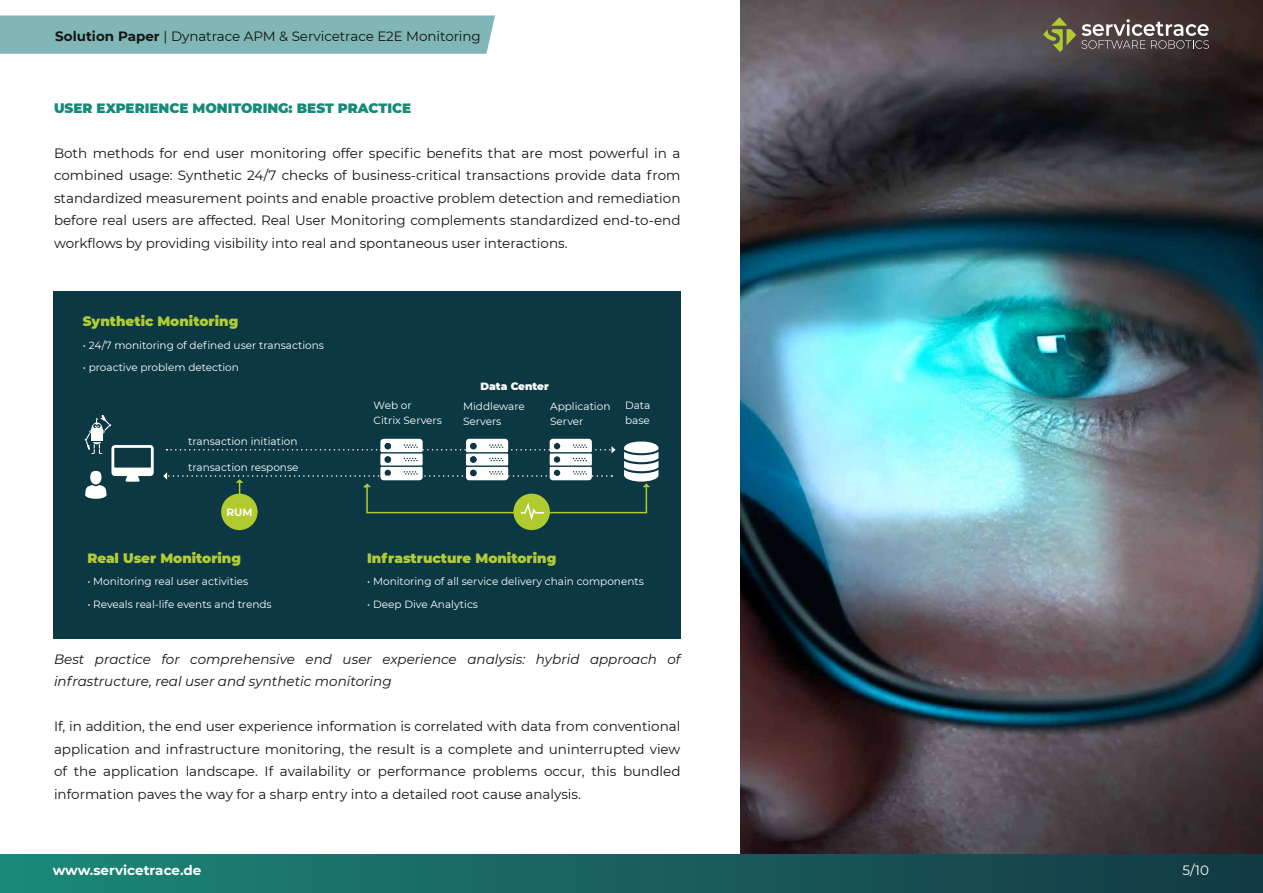
<style>
.page{position:relative;width:1263px;height:893px;background:#fff}
.page>*{position:absolute;margin:0;border:0;box-sizing:border-box;transform-origin:0 0}
.t1{font:13.5px/22.5px "Montserrat";color:#141414;text-align:justify}
.t2{font:italic 13.5px/22.5px "Montserrat";color:#141414}
.t3{font:900 13.5px "Montserrat";color:#b1cc34}
.t4{font:900 13.5px "Montserrat";color:#168a79}
.t5{font:700 13.5px "Montserrat";color:#fff}
.t6{font:13.5px "Montserrat";color:#fff}
.t7{font:10.5px/15px "Montserrat";color:#fff}
.t8{font:900 10.5px "Montserrat";color:#fff}
.t9{font:700 10.5px "Montserrat";color:#fff}
.s1{font-weight:700}
</style>
<div class="page">
<img style="left:740px;top:0;width:523px;height:855px">
<div style="left:53px;top:291px;width:628px;height:347px;background:#0b3842"></div>
<svg style="left:85px;top:415px;width:69px;height:84px"></svg>
<div style="left:221px;top:494px;width:37px;height:36px;background:#afcb30;border-radius:50%"></div>
<div style="left:513px;top:494px;width:37px;height:36px;background:#afcb30;border-radius:50%"></div>
<svg style="left:163px;top:439px;width:495px;height:85px"></svg>
<div style="left:0;top:855px;width:1263px;height:38px;background:linear-gradient(to right,#1c8979,#143843)"></div>
<svg style="left:1043px;top:17px;width:166px;height:35px;background:#6a6259"></svg>
<div style="left:0;top:16px;width:495px;height:38px;background:#80b6b5"></div>
<p class="t1" style="left:55px;top:25px;width:427px"><span class="s1">Solution Paper</span> | Dynatrace APM &amp; Servicetrace E2E Monitoring</p>
<p class="t4" style="left:54px;top:98px;width:359px">USER EXPERIENCE MONITORING: BEST PRACTICE</p>
<p class="t1" style="left:54px;top:141px;width:628px">Both methods for end user monitoring offer specific benefits that are most powerful in a combined usage: Synthetic 24/7 checks of business-critical transactions provide data from standardized measurement points and enable proactive problem detection and remediation before real users are affected. Real User Monitoring complements standardized end-to-end workflows by providing visibility into real and spontaneous user interactions.</p>
<p class="t3" style="left:83px;top:311px;width:157px">Synthetic Monitoring</p>
<p class="t7" style="left:83px;top:337px;width:243px">• 24/7 monitoring of defined user transactions</p>
<p class="t7" style="left:83px;top:360px;width:158px">• proactive problem detection</p>
<p class="t7" style="left:188px;top:434px;width:111px">transaction initiation</p>
<p class="t7" style="left:188px;top:459px;width:112px">transaction response</p>
<p class="t9" style="left:227px;top:504px;width:28px">RUM</p>
<p class="t3" style="left:87px;top:548px;width:155px">Real User Monitoring</p>
<p class="t7" style="left:87px;top:573px;width:162px">• Monitoring real user activities</p>
<p class="t7" style="left:87px;top:596px;width:186px">• Reveals real-life events and trends</p>
<p class="t8" style="left:481px;top:379px;width:70px">Data Center</p>
<p class="t7" style="left:374px;top:397px;width:70px">Web or<br>Citrix Servers</p>
<p class="t7" style="left:463px;top:398px;width:63px">Middleware<br>Servers</p>
<p class="t7" style="left:550px;top:398px;width:62px">Application<br>Server</p>
<p class="t7" style="left:625px;top:397px;width:27px">Data base</p>
<p class="t3" style="left:367px;top:548px;width:191px">Infrastructure Monitoring</p>
<p class="t7" style="left:367px;top:573px;width:278px">• Monitoring of all service delivery chain components</p>
<p class="t7" style="left:367px;top:596px;width:112px">• Deep Dive Analytics</p>
<p class="t2" style="left:54px;top:647px;width:628px">Best practice for comprehensive end user experience analysis: hybrid approach of infrastructure, real user and synthetic monitoring</p>
<p class="t1" style="left:54px;top:715px;width:628px">If, in addition, the end user experience information is correlated with data from conventional application and infrastructure monitoring, the result is a complete and uninterrupted view of the application landscape. If availability or performance problems occur, this bundled information paves the way for a sharp entry into a detailed root cause analysis.</p>
<p class="t5" style="left:53px;top:861px;width:150px">www.servicetrace.de</p>
<p class="t6" style="left:1182px;top:861px;width:28px">5/10</p>
</div>
